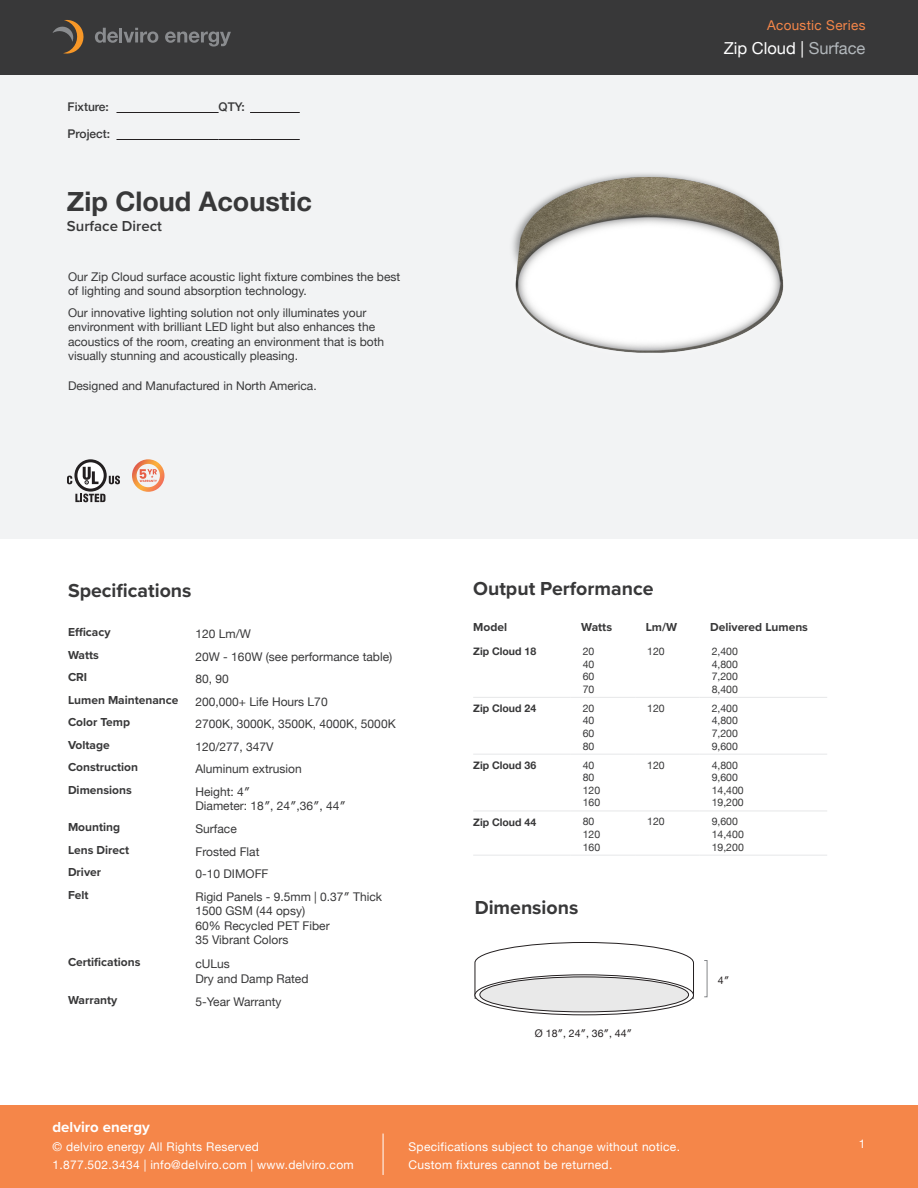
<style>
.page{position:relative;width:918px;height:1188px;background:#fff}
.page>*{position:absolute;margin:0;border:0;box-sizing:border-box;transform-origin:0 0}
.t1{font:700 27px "Helvetica Neue";color:#383839}
.t2{font:700 19.5px "Proxima Nova";color:#383839}
.t3{font:16.5px "Helvetica Neue";color:#fff}
.t4{font:700 15px "Proxima Nova";color:#fff}
.t5{font:600 15px "Proxima Nova";color:#383839}
.t6{font:13.5px "Helvetica Neue";letter-spacing:.025em;color:#f58649}
.t7{font:12px/14.4px "Helvetica Neue";color:#383839}
.t8{font:12px/18px "Helvetica Neue";letter-spacing:.025em;color:#fff}
.t9{font:700 12px "Proxima Nova";color:#383839}
.t10{font:500 12px "Helvetica Neue";color:#383839}
.t11{font:10.5px "Helvetica Neue";color:#383839}
.t12{font:700 10.5px "Helvetica Neue";color:#383839}
.t13{font:10.5px "Helvetica Neue";color:#231f20}
.s1{color:#b2b7bb}
</style>
<div class="page">
<div style="left:0;top:75px;width:918px;height:463px;background:#f2f3f4"></div>
<div style="left:0;top:1106px;width:918px;height:82px;background:#f58649"></div>
<div style="left:0;top:0;width:918px;height:75px;background:#383839"></div>
<hr style="left:383px;top:1134px;width:1px;height:41px;background:#fff">
<svg style="left:52px;top:20px;width:32px;height:34px"></svg>
<svg style="left:95px;top:28px;width:63px;height:15px"></svg>
<svg style="left:165px;top:32px;width:66px;height:15px"></svg>
<hr style="left:473px;top:697px;width:98px;height:1px;background:#e6e7e9">
<hr style="left:571px;top:697px;width:64px;height:1px;background:#e6e7e9">
<hr style="left:635px;top:697px;width:65px;height:1px;background:#e6e7e9">
<hr style="left:700px;top:697px;width:127px;height:1px;background:#e6e7e9">
<hr style="left:473px;top:754px;width:98px;height:1px;background:#e6e7e9">
<hr style="left:571px;top:754px;width:64px;height:1px;background:#e6e7e9">
<hr style="left:635px;top:754px;width:65px;height:1px;background:#e6e7e9">
<hr style="left:700px;top:754px;width:127px;height:1px;background:#e6e7e9">
<hr style="left:473px;top:811px;width:98px;height:1px;background:#e6e7e9">
<hr style="left:571px;top:811px;width:64px;height:1px;background:#e6e7e9">
<hr style="left:635px;top:811px;width:65px;height:1px;background:#e6e7e9">
<hr style="left:700px;top:811px;width:127px;height:1px;background:#e6e7e9">
<hr style="left:473px;top:855px;width:98px;height:1px;background:#e6e7e9">
<hr style="left:571px;top:855px;width:64px;height:1px;background:#e6e7e9">
<hr style="left:635px;top:855px;width:65px;height:1px;background:#e6e7e9">
<hr style="left:700px;top:855px;width:127px;height:1px;background:#e6e7e9">
<svg style="left:75px;top:494px;width:30px;height:8px"></svg>
<svg style="left:109px;top:476px;width:11px;height:8px"></svg>
<svg style="left:74px;top:459px;width:33px;height:33px"></svg>
<svg style="left:77px;top:462px;width:27px;height:27px"></svg>
<svg style="left:83px;top:467px;width:15px;height:17px"></svg>
<svg style="left:67px;top:476px;width:5px;height:8px"></svg>
<svg style="left:132px;top:459px;width:32px;height:33px"></svg>
<img style="left:512px;top:173px;width:272px;height:180px">
<div style="left:475px;top:995px;width:219px;height:4px;border:1px solid #848689"></div>
<svg style="left:474px;top:942px;width:220px;height:54px"></svg>
<svg style="left:475px;top:975px;width:218px;height:40px"></svg>
<div style="left:475px;top:975px;width:219px;height:40px;border:1px solid #231f20;border-radius:50%"></div>
<div style="left:480px;top:977px;width:209px;height:35px;background:#e9e9e9;border-radius:50%"></div>
<div style="left:480px;top:977px;width:209px;height:35px;border:1px solid #231f20;border-radius:50%"></div>
<hr style="left:116px;top:112px;width:103px;height:1px;background:#231f20">
<hr style="left:250px;top:112px;width:50px;height:1px;background:#231f20">
<hr style="left:116px;top:139px;width:103px;height:1px;background:#231f20">
<hr style="left:219px;top:139px;width:31px;height:1px;background:#231f20">
<hr style="left:250px;top:139px;width:50px;height:1px;background:#231f20">
<p class="t10" style="left:68px;top:97px;width:43px">Fixture:</p>
<p class="t10" style="left:219px;top:97px;width:28px">QTY:</p>
<p class="t10" style="left:68px;top:124px;width:44px">Project:</p>
<p class="t1" style="left:67px;top:181px;width:246px">Zip Cloud Acoustic</p>
<p class="t5" style="left:67px;top:215px;width:97px">Surface Direct</p>
<p class="t7" style="left:68px;top:270px;width:334px">Our Zip Cloud surface acoustic light fixture combines the best of lighting and sound absorption technology.</p>
<p class="t7" style="left:68px;top:306px;width:318px">Our innovative lighting solution not only illuminates your environment with brilliant LED light but also enhances the acoustics of the room, creating an environment that is both visually stunning and acoustically pleasing.</p>
<p class="t7" style="left:68px;top:379px;width:250px">Designed and Manufactured in North America.</p>
<p class="t6" style="left:767px;top:15px;width:100px">Acoustic Series</p>
<h3 class="t3" style="left:724px;top:36px;width:143px">Zip Cloud | <span class="s1">Surface</span></h3>
<p class="t2" style="left:68px;top:576px;width:125px">Specifications</p>
<p class="t9" style="left:68px;top:623px;width:44px">Efficacy</p>
<p class="t7" style="left:196px;top:627px;width:57px">120 Lm/W</p>
<p class="t9" style="left:68px;top:646px;width:32px">Watts</p>
<p class="t7" style="left:196px;top:650px;width:198px">20W - 160W (see performance table)</p>
<p class="t9" style="left:68px;top:668px;width:21px">CRI</p>
<p class="t7" style="left:196px;top:672px;width:35px">80, 90</p>
<p class="t9" style="left:68px;top:691px;width:112px">Lumen Maintenance</p>
<p class="t7" style="left:196px;top:695px;width:134px">200,000+ Life Hours L70</p>
<p class="t9" style="left:68px;top:713px;width:64px">Color Temp</p>
<p class="t7" style="left:196px;top:717px;width:202px">2700K, 3000K, 3500K, 4000K, 5000K</p>
<p class="t9" style="left:68px;top:736px;width:43px">Voltage</p>
<p class="t7" style="left:196px;top:740px;width:80px">120/277, 347V</p>
<p class="t9" style="left:68px;top:758px;width:72px">Construction</p>
<p class="t7" style="left:196px;top:762px;width:108px">Aluminum extrusion</p>
<p class="t9" style="left:68px;top:781px;width:65px">Dimensions</p>
<p class="t7" style="left:196px;top:785px;width:56px">Height: 4″</p>
<p class="t7" style="left:196px;top:799px;width:152px">Diameter: 18″, 24″,36″, 44″</p>
<p class="t9" style="left:68px;top:818px;width:54px">Mounting</p>
<p class="t7" style="left:196px;top:822px;width:43px">Surface</p>
<p class="t9" style="left:68px;top:841px;width:63px">Lens Direct</p>
<p class="t7" style="left:196px;top:845px;width:66px">Frosted Flat</p>
<p class="t9" style="left:68px;top:863px;width:35px">Driver</p>
<p class="t7" style="left:196px;top:867px;width:74px">0-10 DIMOFF</p>
<p class="t9" style="left:68px;top:886px;width:22px">Felt</p>
<p class="t7" style="left:196px;top:890px;width:188px">Rigid Panels - 9.5mm | 0.37″ Thick</p>
<p class="t7" style="left:196px;top:904px;width:111px">1500 GSM (44 opsy)</p>
<p class="t7" style="left:196px;top:919px;width:136px">60% Recycled PET Fiber</p>
<p class="t7" style="left:196px;top:933px;width:94px">35 Vibrant Colors</p>
<p class="t9" style="left:68px;top:953px;width:74px">Certifications</p>
<p class="t7" style="left:196px;top:957px;width:36px">cULus</p>
<p class="t7" style="left:196px;top:972px;width:114px">Dry and Damp Rated</p>
<p class="t9" style="left:68px;top:991px;width:51px">Warranty</p>
<p class="t7" style="left:196px;top:995px;width:88px">5-Year Warranty</p>
<p class="t2" style="left:473px;top:574px;width:182px">Output Performance</p>
<p class="t9" style="left:473px;top:618px;width:35px">Model</p>
<p class="t9" style="left:581px;top:618px;width:32px">Watts</p>
<p class="t9" style="left:646px;top:618px;width:33px">Lm/W</p>
<p class="t9" style="left:710px;top:618px;width:99px">Delivered Lumens</p>
<p class="t12" style="left:473px;top:643px;width:64px">Zip Cloud 18</p>
<p class="t11" style="left:583px;top:644px;width:13px">20</p>
<p class="t11" style="left:583px;top:656px;width:13px">40</p>
<p class="t11" style="left:583px;top:669px;width:13px">60</p>
<p class="t11" style="left:583px;top:682px;width:13px">70</p>
<p class="t11" style="left:647px;top:644px;width:19px">120</p>
<p class="t11" style="left:712px;top:644px;width:28px">2,400</p>
<p class="t11" style="left:712px;top:656px;width:28px">4,800</p>
<p class="t11" style="left:712px;top:669px;width:28px">7,200</p>
<p class="t11" style="left:712px;top:682px;width:28px">8,400</p>
<p class="t12" style="left:473px;top:700px;width:64px">Zip Cloud 24</p>
<p class="t11" style="left:583px;top:701px;width:13px">20</p>
<p class="t11" style="left:583px;top:713px;width:13px">40</p>
<p class="t11" style="left:583px;top:726px;width:13px">60</p>
<p class="t11" style="left:583px;top:738px;width:13px">80</p>
<p class="t12" style="left:473px;top:757px;width:64px">Zip Cloud 36</p>
<p class="t11" style="left:583px;top:757px;width:13px">40</p>
<p class="t11" style="left:583px;top:770px;width:13px">80</p>
<p class="t11" style="left:583px;top:783px;width:19px">120</p>
<p class="t11" style="left:583px;top:795px;width:19px">160</p>
<p class="t12" style="left:473px;top:814px;width:64px">Zip Cloud 44</p>
<p class="t11" style="left:583px;top:814px;width:13px">80</p>
<p class="t11" style="left:583px;top:827px;width:19px">120</p>
<p class="t11" style="left:583px;top:839px;width:19px">160</p>
<p class="t2" style="left:475px;top:893px;width:105px">Dimensions</p>
<p class="t11" style="left:647px;top:701px;width:19px">120</p>
<p class="t11" style="left:712px;top:701px;width:28px">2,400</p>
<p class="t11" style="left:712px;top:713px;width:28px">4,800</p>
<p class="t11" style="left:712px;top:726px;width:28px">7,200</p>
<p class="t11" style="left:712px;top:738px;width:28px">9,600</p>
<p class="t11" style="left:647px;top:757px;width:19px">120</p>
<p class="t11" style="left:712px;top:757px;width:28px">4,800</p>
<p class="t11" style="left:712px;top:770px;width:28px">9,600</p>
<p class="t11" style="left:712px;top:783px;width:34px">14,400</p>
<p class="t11" style="left:712px;top:795px;width:34px">19,200</p>
<p class="t11" style="left:647px;top:814px;width:19px">120</p>
<p class="t11" style="left:712px;top:814px;width:28px">9,600</p>
<p class="t11" style="left:712px;top:827px;width:34px">14,400</p>
<p class="t11" style="left:712px;top:839px;width:34px">19,200</p>
<p class="t13" style="left:535px;top:1026px;width:99px">Ø 18″, 24″, 36″, 44″</p>
<p class="t13" style="left:718px;top:972px;width:13px">4″</p>
<p class="t4" style="left:52px;top:1116px;width:99px">delviro energy</p>
<p class="t8" style="left:52px;top:1138px;width:303px">© delviro energy All Rights Reserved<br>1.877.502.3434 | info@delviro.com | www.delviro.com</p>
<p class="t8" style="left:409px;top:1138px;width:273px">Specifications subject to change without notice.<br>Custom fixtures cannot be returned.</p>
<p class="t8" style="left:859px;top:1135px;width:8px">1</p>
</div>
